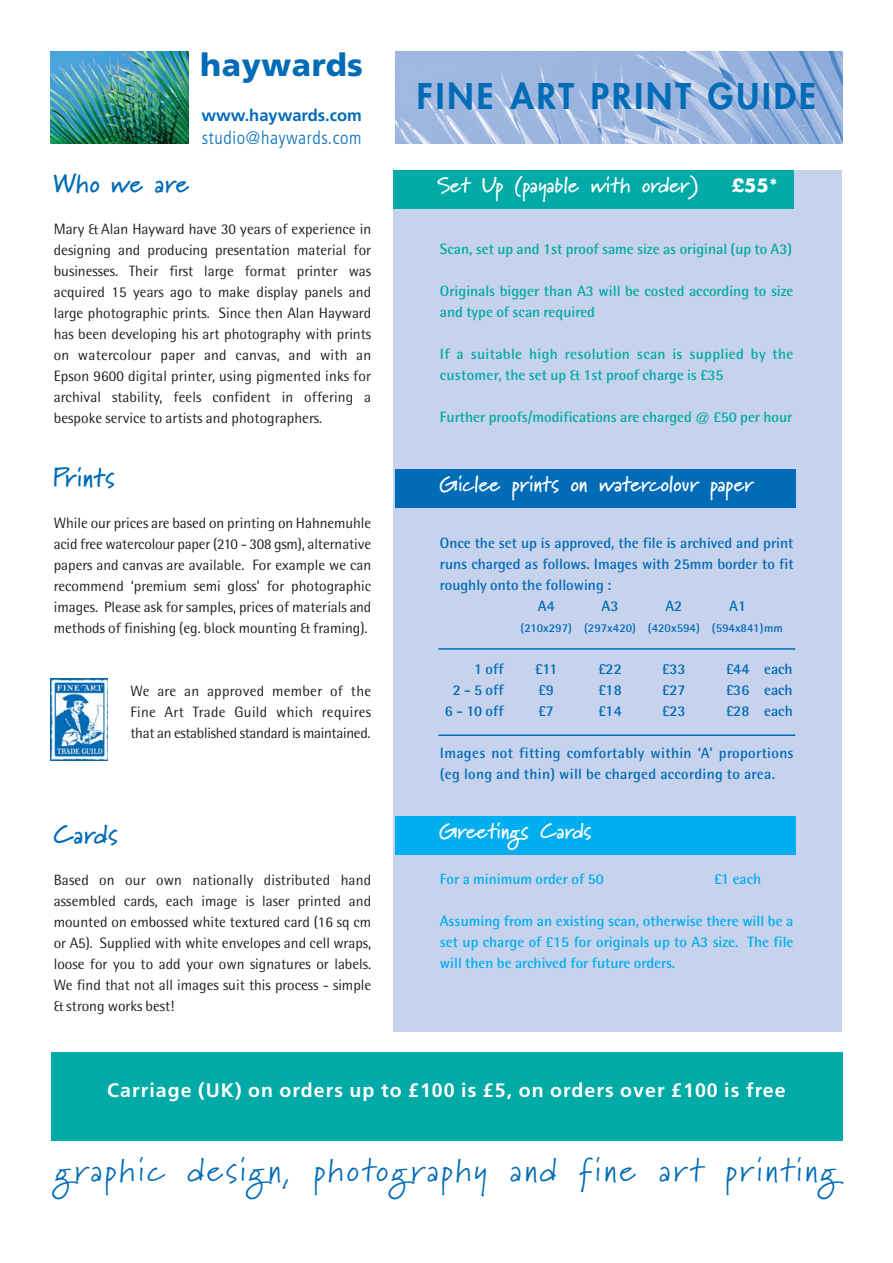
<style>
.page{position:relative;width:893px;height:1263px;background:#fff}
.page>*{position:absolute;margin:0;border:0;box-sizing:border-box;transform-origin:0 0}
.t1{font:800 34.5px "Futura";letter-spacing:.085em;color:#006bb6}
.t2{font:33px "Marydale";letter-spacing:.09em;color:#006bb6}
.t3{font:900 31.5px "Frutiger";letter-spacing:.02em;color:#006bb6}
.t4{font:700 25.5px "Marydale";letter-spacing:.02em;color:#006bb6}
.t5{font:700 21px "Marydale";color:#fff}
.t6{font:700 19.5px "Frutiger";letter-spacing:.055em;color:#fff}
.t7{font:300 condensed 18px "Frutiger";letter-spacing:.04em;color:#006bb6}
.t8{font:700 18px "Futura";color:#fff}
.t9{font:700 16.5px "Frutiger";color:#006bb6}
.t10{font:15px/21px "Rotis Semi Sans";color:#231f20;text-align:justify}
.t11{font:700 15px "Rotis Semi Sans";color:#006bb6}
.t12{font:700 15px/21px "Rotis Semi Sans";color:#00aaa6}
.t13{font:700 15px/21px "Rotis Semi Sans";color:#00aeef;text-align:justify}
.t14{font:700 15px/21px "Rotis Semi Sans";letter-spacing:.02em;color:#006bb6}
.t15{font:700 15px/21px "Rotis Semi Sans";letter-spacing:.02em;color:#00aaa6}
.t16{font:700 12px "Rotis Semi Sans";color:#006bb6}
</style>
<div class="page">
<div style="left:393px;top:170px;width:449px;height:861px;background:#c7d3ec"></div>
<img style="left:395px;top:51px;width:447px;height:92px">
<img style="left:51px;top:51px;width:137px;height:92px">
<div style="left:393px;top:170px;width:400px;height:38px;background:#00aaa6"></div>
<div style="left:395px;top:469px;width:400px;height:39px;background:#006bb6"></div>
<div style="left:395px;top:817px;width:400px;height:38px;background:#00aeef"></div>
<hr style="left:438px;top:648px;width:357px;height:2px;background:#006bb6">
<hr style="left:438px;top:734px;width:357px;height:2px;background:#006bb6">
<div style="left:51px;top:1052px;width:791px;height:88px;background:#00aaa6"></div>
<img style="left:51px;top:679px;width:57px;height:82px">
<h3 class="t3" style="left:200px;top:53px;width:164px">haywards</h3>
<p class="t9" style="left:201px;top:109px;width:162px">www.haywards.com</p>
<p class="t7" style="left:202px;top:130px;width:161px">studio@haywards.com</p>
<h3 class="t4" style="left:54px;top:169px;width:137px">Who we are</h3>
<p class="t10" style="left:54px;top:220px;width:319px">Mary &amp; Alan Hayward have 30 years of experience in designing and producing presentation material for businesses. Their first large format printer was acquired 15 years ago to make display panels and large photographic prints. Since then Alan Hayward has been developing his art photography with prints on watercolour paper and canvas, and with an Epson 9600 digital printer, using pigmented inks for archival stability, feels confident in offering a bespoke service to artists and photographers.</p>
<h3 class="t4" style="left:54px;top:463px;width:63px">Prints</h3>
<p class="t10" style="left:54px;top:514px;width:319px">While our prices are based on printing on Hahnemuhle acid free watercolour paper (210 - 308 gsm), alternative papers and canvas are available. For example we can recommend ‘premium semi gloss’ for photographic images. Please ask for samples, prices of materials and methods of finishing (eg. block mounting &amp; framing).</p>
<p class="t10" style="left:130px;top:682px;width:242px">We are an approved member of the Fine Art Trade Guild which requires that an established standard is maintained.</p>
<h3 class="t4" style="left:54px;top:820px;width:65px">Cards</h3>
<p class="t10" style="left:54px;top:871px;width:319px">Based on our own nationally distributed hand assembled cards, each image is laser printed and mounted on embossed white textured card (16 sq cm or A5). Supplied with white envelopes and cell wraps, loose for you to add your own signatures or labels.<br>We find that not all images suit this process - simple &amp; strong works best!</p>
<h1 class="t1" style="left:417px;top:79px;width:400px">FINE ART PRINT GUIDE</h1>
<h3 class="t5" style="left:437px;top:172px;width:263px">Set Up (payable with order)</h3>
<p class="t8" style="left:731px;top:177px;width:47px">£55*</p>
<p class="t12" style="left:440px;top:240px;width:354px">Scan, set up and 1st proof same size as original (up to A3)</p>
<p class="t12" style="left:440px;top:282px;width:355px">Originals bigger than A3 will be costed according to size and type of scan required</p>
<p class="t15" style="left:440px;top:345px;width:355px">If a suitable high resolution scan is supplied by the customer, the set up &amp; 1st proof charge is £35</p>
<p class="t12" style="left:440px;top:408px;width:354px">Further proofs/modifications are charged @ £50 per hour</p>
<h3 class="t5" style="left:439px;top:471px;width:316px">Giclee prints on watercolour paper</h3>
<p class="t11" style="left:440px;top:538px;width:355px">Once the set up is approved, the file is archived and print</p>
<p class="t11" style="left:440px;top:559px;width:355px">runs charged as follows. Images with 25mm border to fit</p>
<p class="t11" style="left:440px;top:580px;width:173px">roughly onto the following :</p>
<p class="t11" style="left:538px;top:601px;width:18px">A4</p>
<p class="t11" style="left:601px;top:601px;width:18px">A3</p>
<p class="t11" style="left:665px;top:601px;width:18px">A2</p>
<p class="t11" style="left:729px;top:601px;width:18px">A1</p>
<p class="t16" style="left:520px;top:624px;width:264px">(210x297) (297x420) (420x594) (594x841)mm</p>
<p class="t11" style="left:474px;top:664px;width:31px">1 off</p>
<p class="t11" style="left:535px;top:664px;width:24px">£11</p>
<p class="t11" style="left:598px;top:664px;width:25px">£22</p>
<p class="t11" style="left:662px;top:664px;width:25px">£33</p>
<p class="t11" style="left:726px;top:664px;width:68px">£44 each</p>
<p class="t11" style="left:453px;top:685px;width:52px">2 - 5 off</p>
<p class="t11" style="left:538px;top:685px;width:17px">£9</p>
<p class="t11" style="left:598px;top:685px;width:25px">£18</p>
<p class="t11" style="left:662px;top:685px;width:25px">£27</p>
<p class="t11" style="left:726px;top:685px;width:68px">£36 each</p>
<p class="t11" style="left:445px;top:706px;width:60px">6 - 10 off</p>
<p class="t11" style="left:538px;top:706px;width:17px">£7</p>
<p class="t11" style="left:598px;top:706px;width:25px">£14</p>
<p class="t11" style="left:662px;top:706px;width:25px">£23</p>
<p class="t11" style="left:726px;top:706px;width:68px">£28 each</p>
<p class="t14" style="left:440px;top:744px;width:355px">Images not fitting comfortably within ‘A’ proportions (eg long and thin) will be charged according to area.</p>
<h3 class="t5" style="left:439px;top:819px;width:154px">Greetings Cards</h3>
<p class="t13" style="left:440px;top:870px;width:165px">For a minimum order of 50</p>
<p class="t13" style="left:714px;top:870px;width:49px">£1 each</p>
<p class="t13" style="left:440px;top:912px;width:355px">Assuming from an existing scan, otherwise there will be a set up charge of £15 for originals up to A3 size. The file will then be archived for future orders.</p>
<h3 class="t6" style="left:107px;top:1083px;width:680px">Carriage (UK) on orders up to £100 is £5, on orders over £100 is free</h3>
<h2 class="t2" style="left:55px;top:1150px;width:784px">graphic design, photography and fine art printing</h2>
</div>
